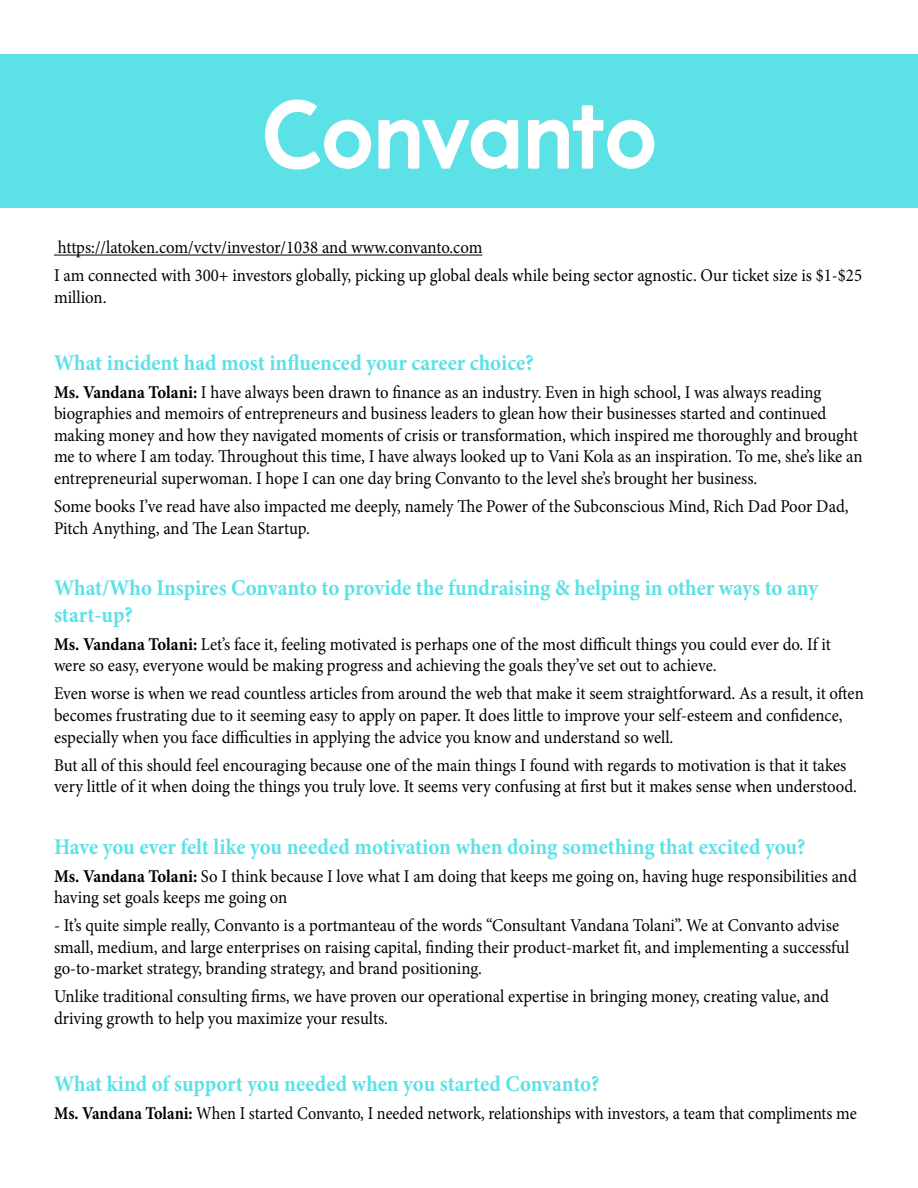
<style>
.page{position:relative;width:918px;height:1188px;background:#fff}
.page>*{position:absolute;margin:0;border:0;box-sizing:border-box;transform-origin:0 0}
.t1{font:97.5px "A Pompadour Bold Sample";color:#fff}
.t2{font:700 22.5px/27px "Minion Pro";color:#5ce1e7;scale:.93 1}
.t3{font:18px/21.6px "Minion Pro";letter-spacing:-.005em;color:#000;scale:.93 1}
.t4{font:18px "Minion Pro";letter-spacing:-.005em;color:#000;scale:.9 1}
.s1{font-weight:700}
</style>
<div class="page">
<div style="left:0;top:54px;width:918px;height:153px;background:#5ce1e7"></div>
<hr style="left:54px;top:255px;width:428px;height:1px;background:#000">
<h1 class="t1" style="left:262px;top:95px;width:396px">Convanto</h1>
<p class="t3" style="left:54px;top:234px;width:870px;line-height:27.9px">https://latoken.com/vctv/investor/1038 and www.convanto.com<br>I am connected with 300+ investors globally, picking up global deals while being sector agnostic. Our ticket size is $1-$25</p>
<p class="t3" style="left:54px;top:286px;width:58px">million.</p>
<p class="t2" style="left:54px;top:349px;width:517px">What incident had most influenced your career choice?</p>
<p class="t3" style="left:54px;top:381px;width:871px"><span class="s1">Ms. Vandana Tolani:</span> I have always been drawn to finance as an industry. Even in high school, I was always reading biographies and memoirs of entrepreneurs and business leaders to glean how their businesses started and continued making money and how they navigated moments of crisis or transformation, which inspired me thoroughly and brought me to where I am today. Throughout this time, I have always looked up to Vani Kola as an inspiration. To me, she’s like an entrepreneurial superwoman. I hope I can one day bring Convanto to the level she’s brought her business.</p>
<p class="t3" style="left:54px;top:495px;width:856px">Some books I’ve read have also impacted me deeply, namely The Power of the Subconscious Mind, Rich Dad Poor Dad,<br>Pitch Anything, and The Lean Startup.</p>
<p class="t2" style="left:54px;top:574px;width:823px">What/Who Inspires Convanto to provide the fundraising &amp; helping in other ways to any start-up?</p>
<p class="t3" style="left:54px;top:633px;width:837px"><span class="s1">Ms. Vandana Tolani:</span> Let’s face it, feeling motivated is perhaps one of the most difficult things you could ever do. If it were so easy, everyone would be making progress and achieving the goals they’ve set out to achieve.</p>
<p class="t3" style="left:54px;top:683px;width:872px">Even worse is when we read countless articles from around the web that make it seem straightforward. As a result, it often becomes frustrating due to it seeming easy to apply on paper. It does little to improve your self-esteem and confidence, especially when you face difficulties in applying the advice you know and understand so well.</p>
<p class="t3" style="left:54px;top:754px;width:865px">But all of this should feel encouraging because one of the main things I found with regards to motivation is that it takes very little of it when doing the things you truly love. It seems very confusing at first but it makes sense when understood.</p>
<p class="t2" style="left:54px;top:833px;width:810px">Have you ever felt like you needed motivation when doing something that excited you?</p>
<p class="t3" style="left:54px;top:865px;width:865px"><span class="s1">Ms. Vandana Tolani:</span> So I think because I love what I am doing that keeps me going on, having huge responsibilities and having set goals keeps me going on</p>
<p class="t3" style="left:54px;top:915px;width:857px">- It’s quite simple really, Convanto is a portmanteau of the words “Consultant Vandana Tolani”. We at Convanto advise small, medium, and large enterprises on raising capital, finding their product-market fit, and implementing a successful go-to-market strategy, branding strategy, and brand positioning.</p>
<p class="t3" style="left:54px;top:986px;width:835px">Unlike traditional consulting firms, we have proven our operational expertise in bringing money, creating value, and driving growth to help you maximize your results.</p>
<p class="t2" style="left:54px;top:1070px;width:588px">What kind of support you needed when you started Convanto?</p>
<p class="t4" style="left:54px;top:1101px;width:894px"><span class="s1">Ms. Vandana Tolani:</span> When I started Convanto, I needed network, relationships with investors, a team that compliments me</p>
</div>
